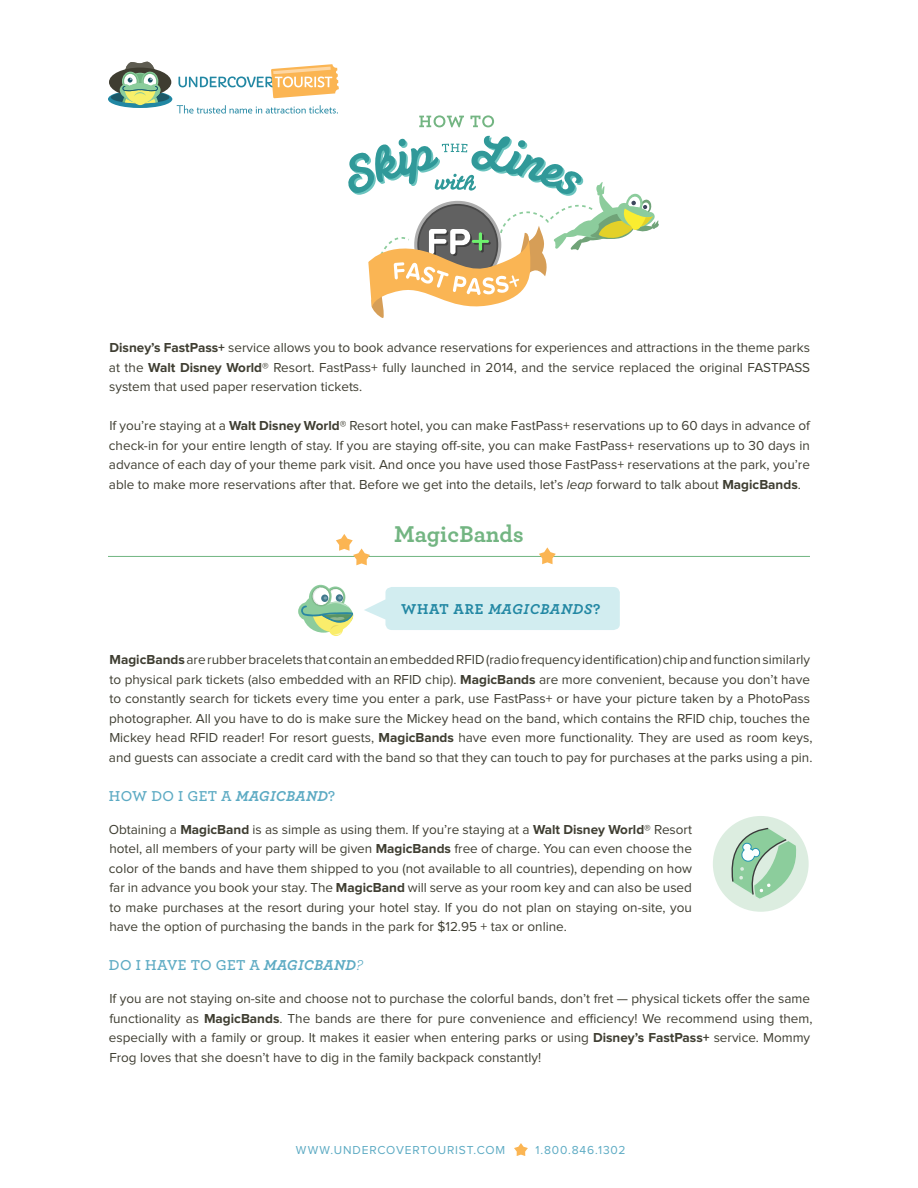
<style>
.page{position:relative;width:918px;height:1188px;background:#fff}
.page>*{position:absolute;margin:0;border:0;box-sizing:border-box;transform-origin:0 0}
.t1{font:700 24px "Archer";color:#73b582}
.subhead{font:600 15px "Archer";letter-spacing:.025em;color:#5caac3}
.t2{font:italic 700 15px "Archer";letter-spacing:.05em;color:#2287a3}
.t3{font:13.5px/19.5px "Proxima Nova";color:#3f3e32;text-align:justify}
.t4{font:12px "Proxima Nova";letter-spacing:.07em;color:#5caac3}
.s1{font-weight:700}
.s2{font-style:italic}
.s3{font-style:normal}
.s4{font-weight:700;font-style:italic}
.s5{font-weight:400;font-style:italic}
</style>
<div class="page">
<svg style="left:108px;top:90px;width:64px;height:18px"></svg>
<div style="left:111px;top:91px;width:58px;height:12px;background:#1c5766;border-radius:50%"></div>
<div style="left:109px;top:68px;width:62px;height:29px;background:#3f3d31;border-radius:50%"></div>
<div style="left:120px;top:84px;width:11px;height:12px;background:#8bcd9c;border-radius:50%"></div>
<svg style="left:121px;top:62px;width:39px;height:42px"></svg>
<svg style="left:178px;top:64px;width:161px;height:34px"></svg>
<svg style="left:177px;top:105px;width:161px;height:9px"></svg>
<svg style="left:514px;top:1143px;width:14px;height:13px"></svg>
<svg style="left:419px;top:115px;width:45px;height:12px"></svg>
<svg style="left:470px;top:115px;width:24px;height:12px"></svg>
<svg style="left:348px;top:135px;width:311px;height:183px"></svg>
<div style="left:713px;top:816px;width:96px;height:96px;background:#dcede0;border-radius:50%"></div>
<svg style="left:726px;top:827px;width:74px;height:72px"></svg>
<hr style="left:108px;top:556px;width:702px;height:1px;background:#70b581">
<svg style="left:336px;top:534px;width:34px;height:31px"></svg>
<svg style="left:539px;top:547px;width:17px;height:17px"></svg>
<svg style="left:364px;top:587px;width:256px;height:43px;background:#d5eef1"></svg>
<svg style="left:298px;top:602px;width:18px;height:18px"></svg>
<svg style="left:301px;top:585px;width:53px;height:50px"></svg>
<p class="t3" style="left:109px;top:339px;width:703px"><span class="s1">Disney’s FastPass+</span> service allows you to book advance reservations for experiences and attractions in the theme parks at the <span class="s1">Walt Disney World</span>® Resort. FastPass+ fully launched in 2014, and the service replaced the original FASTPASS system that used paper reservation tickets.</p>
<p class="t3" style="left:109px;top:417px;width:703px">If you’re staying at a <span class="s1">Walt Disney World</span>® Resort hotel, you can make FastPass+ reservations up to 60 days in advance of check-in for your entire length of stay. If you are staying off-site, you can make FastPass+ reservations up to 30 days in advance of each day of your theme park visit. And once you have used those FastPass+ reservations at the park, you’re able to make more reservations after that. Before we get into the details, let’s <span class="s2">leap</span> forward to talk about <span class="s1">MagicBands</span>.</p>
<p class="t1" style="left:394px;top:515px;width:131px">MagicBands</p>
<p class="t2" style="left:401px;top:598px;width:201px"><span class="s3">WHAT ARE</span> MAGICBANDS<span class="s3">?</span></p>
<p class="t3" style="left:110px;top:651px;width:702px"><span class="s1">MagicBands</span> are rubber bracelets that contain an embedded RFID (radio frequency identification) chip and function similarly</p>
<p class="t3" style="left:109px;top:670px;width:705px;text-align:left">to physical park tickets (also embedded with an RFID chip). <span class="s1">MagicBands</span> are more convenient, because you don’t have to constantly search for tickets every time you enter a park, use FastPass+ or have your picture taken by a PhotoPass photographer. All you have to do is make sure the Mickey head on the band, which contains the RFID chip, touches the Mickey head RFID reader! For resort guests, <span class="s1">MagicBands</span> have even more functionality. They are used as room keys, and guests can associate a credit card with the band so that they can touch to pay for purchases at the parks using a pin.</p>
<p class="subhead" style="left:109px;top:785px;width:228px">HOW DO I GET A <span class="s4">MAGICBAND</span>?</p>
<p class="t3" style="left:109px;top:820px;width:585px">Obtaining a <span class="s1">MagicBand</span> is as simple as using them. If you’re staying at a <span class="s1">Walt Disney World</span>® Resort hotel, all members of your party will be given <span class="s1">MagicBands</span> free of charge. You can even choose the color of the bands and have them shipped to you (not available to all countries), depending on how far in advance you book your stay. The <span class="s1">MagicBand</span> will serve as your room key and can also be used to make purchases at the resort during your hotel stay. If you do not plan on staying on-site, you have the option of purchasing the bands in the park for $12.95 + tax or online.</p>
<p class="subhead" style="left:109px;top:954px;width:255px">DO I HAVE TO GET A <span class="s4">MAGICBAND</span><span class="s5">?</span></p>
<p class="t3" style="left:109px;top:990px;width:705px">If you are not staying on-site and choose not to purchase the colorful bands, don’t fret — physical tickets offer the same functionality as <span class="s1">MagicBands</span>. The bands are there for pure convenience and efficiency! We recommend using them,</p>
<p class="t3" style="left:109px;top:1029px;width:703px">especially with a family or group. It makes it easier when entering parks or using <span class="s1">Disney’s FastPass+</span> service. Mommy<br>Frog loves that she doesn’t have to dig in the family backpack constantly!</p>
<p class="t4" style="left:296px;top:1145px;width:211px">WWW.UNDERCOVERTOURIST.COM</p>
<p class="t4" style="left:536px;top:1145px;width:91px">1.800.846.1302</p>
</div>
